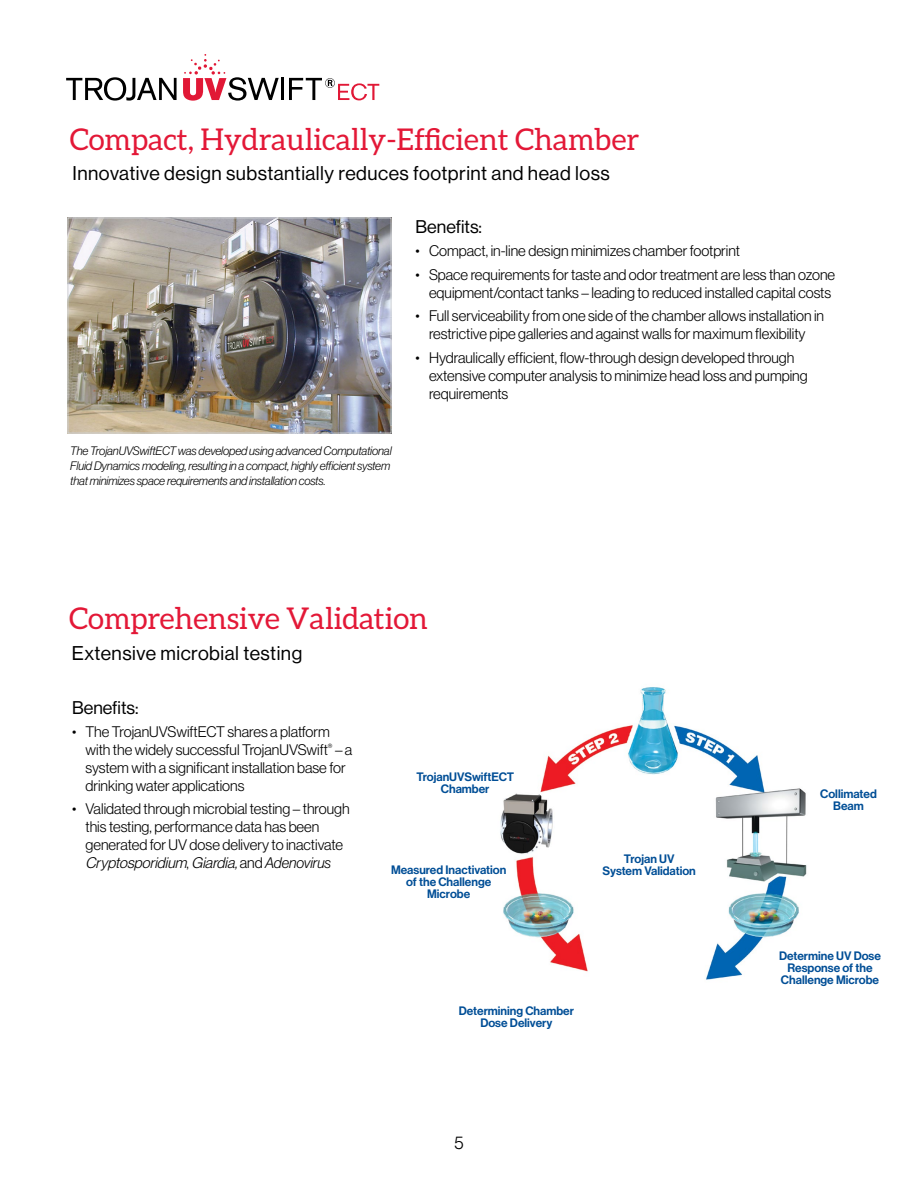
<style>
.page{position:relative;width:918px;height:1188px;background:#fff}
.page>*{position:absolute;margin:0;border:0;box-sizing:border-box;transform-origin:0 0}
.H2___Page_Head_ALEO{font:30px "Aleo";color:#e31837}
.P___page_subhead{font:19.5px "N Haas Grotesk DS Pro 55 Rg";letter-spacing:.025em;color:#000}
.P___diagram_head{font:18px "N Haas Grotesk DS Pro 55 Rg";color:#000}
.t1{font:18px "N Haas Grotesk DS Pro 45 Lt";color:#000}
.t2{font:15px/18px "N Haas Grotesk DS Pro 45 Lt";color:#000}
.P___chart_heads{font:12px/12px "N Haas Grotesk DS Pro 65 Md";color:#004e96;text-align:center}
.P___captions{font:12px/15px "N Haas Grotesk DS Pro 46 Lt It";letter-spacing:-.01em;color:#000}
.s1{font-style:italic}
.s2{font-family:"N Haas Grotesk DS Pro 46 Lt It"}
</style>
<div class="page">
<svg style="left:66px;top:77px;width:111px;height:24px"></svg>
<svg style="left:183px;top:54px;width:96px;height:47px"></svg>
<hr style="left:281px;top:78px;width:3px;height:22px;background:#000">
<svg style="left:289px;top:78px;width:90px;height:22px"></svg>
<img style="left:69px;top:219px;width:320px;height:213px">
<div style="left:67px;top:217px;width:324px;height:217px;border:1px solid #d0d2d4"></div>
<img style="left:500px;top:687px;width:307px;height:293px">
<p class="H2___Page_Head_ALEO" style="left:70px;top:123px;width:571px">Compact, Hydraulically-Efficient Chamber</p>
<p class="P___page_subhead" style="left:72px;top:163px;width:539px">Innovative design substantially reduces footprint and head loss</p>
<p class="P___captions" style="left:70px;top:443px;width:323px">The TrojanUVSwiftECT was developed using advanced Computational<br>Fluid Dynamics modeling, resulting in a compact, highly efficient system that minimizes space requirements and installation costs.</p>
<p class="P___diagram_head" style="left:416px;top:216px;width:68px">Benefits:</p>
<p class="t2" style="left:416px;top:242px;width:326px">• Compact, in-line design minimizes chamber footprint</p>
<p class="t2" style="left:416px;top:265px;width:421px;text-align:right">• Space requirements for taste and odor treatment are less than ozone equipment/contact tanks – leading to reduced installed capital costs</p>
<p class="t2" style="left:416px;top:307px;width:410px;text-align:center">• Full serviceability from one side of the chamber allows installation in restrictive pipe galleries and against walls for maximum flexibility</p>
<p class="t2" style="left:429px;top:348px;width:380px;text-indent:-14px">• Hydraulically efficient, flow-through design developed through extensive computer analysis to minimize head loss and pumping requirements</p>
<p class="H2___Page_Head_ALEO" style="left:69px;top:602px;width:360px">Comprehensive Validation</p>
<p class="P___page_subhead" style="left:72px;top:642px;width:232px">Extensive microbial testing</p>
<p class="P___diagram_head" style="left:72px;top:697px;width:68px">Benefits:</p>
<p class="t2" style="left:85px;top:723px;width:268px;text-indent:-13px">• The TrojanUVSwiftECT shares a platform with the widely successful TrojanUVSwift<sup>®</sup> – a system with a significant installation base for drinking water applications</p>
<p class="t2" style="left:86px;top:800px;width:266px;text-indent:-14px">• Validated through microbial testing – through this testing, performance data has been generated for UV dose delivery to inactivate <span class="s1">Cryptosporidium</span>, <span class="s1">Giardia,</span>a n d <span class="s2">A de n o viru s</span></p>
<p class="P___chart_heads" style="left:416px;top:771px;width:99px">TrojanUVSwiftECT<br>Chamber</p>
<p class="P___chart_heads" style="left:391px;top:864px;width:117px">Measured Inactivation</p>
<p class="P___chart_heads" style="left:406px;top:876px;width:87px">of the Challenge<br>Microbe</p>
<p class="P___chart_heads" style="left:603px;top:853px;width:95px">Trojan UV<br>System Validation</p>
<p class="P___chart_heads" style="left:459px;top:1005px;width:117px">Determining Chamber<br>Dose Delivery</p>
<p class="t1" style="left:454px;top:1133px;width:11px">5</p>
<p class="P___chart_heads" style="left:820px;top:788px;width:58px">Collimated<br>Beam</p>
<p class="P___chart_heads" style="left:779px;top:950px;width:104px">Determine UV Dose<br>Response of the<br>Challenge Microbe</p>
</div>
